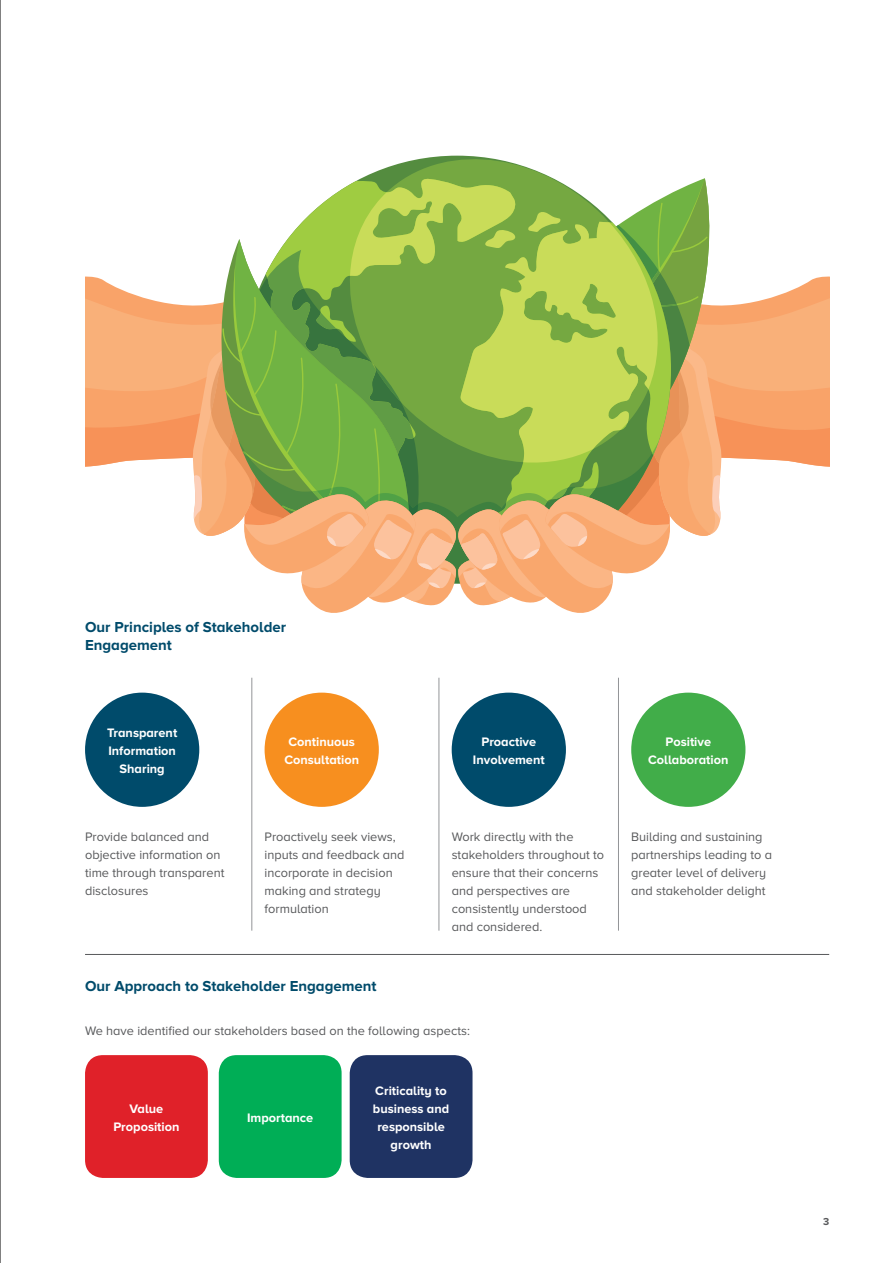
<style>
.page{position:relative;width:893px;height:1263px;background:#fff}
.page>*{position:absolute;margin:0;border:0;box-sizing:border-box;transform-origin:0 0}
.t1{font:700 15px/18px "Proxima Nova A";color:#004b6b}
.t2{font:12.75px/18px "Proxima Nova A";color:#58595b}
.t3{font:700 12.75px/18px "Proxima Nova A";color:#fff;text-align:center}
.t4{font:700 10.5px "Proxima Nova A";color:#58595b}
</style>
<div class="page">
<hr style="left:0;top:0;width:1px;height:1263px;background:#000">
<div style="left:85px;top:1055px;width:123px;height:123px;background:#e02129;border-radius:18px"></div>
<div style="left:85px;top:693px;width:114px;height:114px;background:#004b6b;border-radius:50%"></div>
<div style="left:452px;top:693px;width:114px;height:114px;background:#004b6b;border-radius:50%"></div>
<div style="left:265px;top:693px;width:114px;height:114px;background:#f78f1f;border-radius:50%"></div>
<div style="left:631px;top:693px;width:114px;height:114px;background:#41ad49;border-radius:50%"></div>
<div style="left:219px;top:1055px;width:123px;height:123px;background:#00ae56;border-radius:18px"></div>
<div style="left:350px;top:1055px;width:122px;height:123px;background:#1f3363;border-radius:18px"></div>
<hr style="left:85px;top:954px;width:744px;height:1px;background:#58595b">
<hr style="left:618px;top:678px;width:1px;height:253px;background:#939598">
<hr style="left:439px;top:678px;width:1px;height:253px;background:#939598">
<hr style="left:252px;top:678px;width:1px;height:253px;background:#939598">
<svg style="left:362px;top:156px;width:190px;height:22px"></svg>
<svg style="left:85px;top:178px;width:744px;height:435px"></svg>
<p class="t1" style="left:85px;top:617px;width:203px">Our Principles of Stakeholder<br>Engagement</p>
<p class="t3" style="left:107px;top:723px;width:72px">Transparent<br>Information<br>Sharing</p>
<p class="t3" style="left:473px;top:732px;width:73px">Proactive<br>Involvement</p>
<p class="t3" style="left:284px;top:732px;width:76px">Continuous<br>Consultation</p>
<p class="t3" style="left:648px;top:732px;width:82px">Positive<br>Collaboration</p>
<p class="t2" style="left:85px;top:827px;width:141px">Provide balanced and objective information on time through transparent disclosures</p>
<p class="t2" style="left:452px;top:827px;width:154px">Work directly with the stakeholders throughout to ensure that their concerns and perspectives are consistently understood and considered.</p>
<p class="t2" style="left:265px;top:827px;width:142px">Proactively seek views, inputs and feedback and incorporate in decision making and strategy formulation</p>
<p class="t2" style="left:631px;top:827px;width:142px">Building and sustaining partnerships leading to a greater level of delivery and stakeholder delight</p>
<p class="t1" style="left:85px;top:977px;width:293px">Our Approach to Stakeholder Engagement</p>
<p class="t2" style="left:85px;top:1021px;width:386px">We have identified our stakeholders based on the following aspects:</p>
<p class="t3" style="left:113px;top:1099px;width:68px">Value<br>Proposition</p>
<p class="t3" style="left:247px;top:1108px;width:68px">Importance</p>
<p class="t3" style="left:373px;top:1081px;width:78px">Criticality to business and responsible growth</p>
<p class="t4" style="left:823px;top:1215px;width:8px">3</p>
</div>
